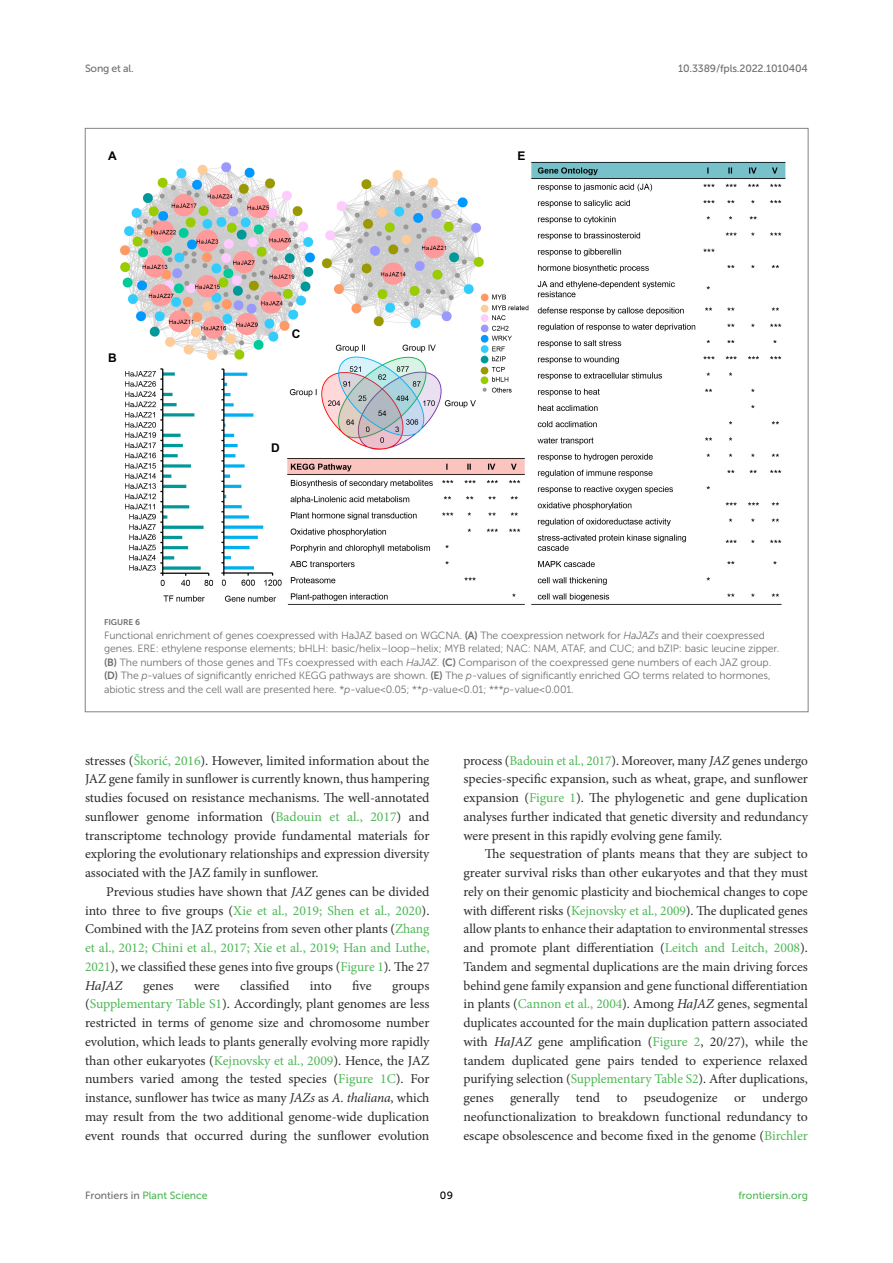
<style>
.page{position:relative;width:893px;height:1263px;background:#fff}
.page>*{position:absolute;margin:0;border:0;box-sizing:border-box;transform-origin:0 0}
.TEXT{font:13.5px/18.8px "Minion Pro";letter-spacing:-.005em;color:#2b2b2a;text-align:justify}
.TEXT_FLUSH{font:13.5px/18.8px "Minion Pro";letter-spacing:-.005em;color:#2b2b2a;text-align:justify}
.t1{font:700 12px "Arial";color:#000}
.FIG_LEG{font:10.5px/13.5px "Museo Sans 300";letter-spacing:-.01em;color:#706f70}
.t2{font:10.5px "Museo Sans 500";color:#4eb855}
.t3{font:10.5px "Museo Sans 500";letter-spacing:-.015em;color:#706f70}
.t4{font:10.5px "Museo Sans 500";color:#000}
.FIG_HD{font:8.25px "Museo Sans 700";letter-spacing:-.01em;color:#706f70}
.s1{font-family:"Museo Sans 700"}
.s2{font-style:italic}
.s3{color:#4eb855}
.s4{color:#706f70}
</style>
<div class="page">
<img style="left:120px;top:161px;width:666px;height:444px">
<p class="t3" style="left:85px;top:63px;width:50px">Song et al.</p>
<p class="t3" style="left:678px;top:63px;width:131px">10.3389/fpls.2022.1010404</p>
<p class="t1" style="left:108px;top:147px;width:10px">A</p>
<p class="t1" style="left:108px;top:349px;width:10px">B</p>
<p class="t1" style="left:292px;top:325px;width:10px">C</p>
<p class="t1" style="left:271px;top:439px;width:10px">D</p>
<p class="t1" style="left:518px;top:147px;width:10px">E</p>
<p class="FIG_HD" style="left:104px;top:618px;width:37px">FIGURE 6</p>
<p class="FIG_LEG" style="left:104px;top:628px;width:677px">Functional enrichment of genes coexpressed with HaJAZ based on WGCNA. <span class="s1">(A)</span> The coexpression network for <span class="s2">HaJAZs</span> and their coexpressed genes. ERE: ethylene response elements; bHLH: basic/helix–loop–helix; MYB related; NAC: NAM, ATAF, and CUC; and bZIP: basic leucine zipper. <span class="s1">(B)</span> The numbers of those genes and TFs coexpressed with each <span class="s2">HaJAZ</span>. <span class="s1">(C)</span> Comparison of the coexpressed gene numbers of each JAZ group. <span class="s1">(D)</span> The <span class="s2">p</span>-values of significantly enriched KEGG pathways are shown. <span class="s1">(E)</span> The <span class="s2">p</span>-values of significantly enriched GO terms related to hormones, abiotic stress and the cell wall are presented here. *<span class="s2">p</span>-value &lt; 0.05; **<span class="s2">p</span>-value &lt; 0.01; ***<span class="s2">p-</span>value &lt; 0.001.</p>
<p class="TEXT_FLUSH" style="left:85px;top:751px;width:346px">stresses (<span class="s3">Škorić, 2016</span>). However, limited information about the JAZ gene family in sunflower is currently known, thus hampering studies focused on resistance mechanisms. The well-annotated sunflower genome information (<span class="s3">Badouin et al., 2017</span>) and transcriptome technology provide fundamental materials for exploring the evolutionary relationships and expression diversity associated with the JAZ family in sunflower.</p>
<p class="TEXT" style="left:85px;top:882px;width:346px;text-indent:21px">Previous studies have shown that <span class="s2">JAZ</span> genes can be divided into three to five groups (<span class="s3">Xie et al., 2019; Shen et al., 2020</span>).<br>Combined with the JAZ proteins from seven other plants (<span class="s3">Zhang et al., 2012; Chini et al., 2017; Xie et al., 2019; Han and Luthe, 2021</span>), we classified these genes into five groups (<span class="s3">Figure 1</span>). The 27<br><span class="s2">HaJAZ</span></p>
<p class="TEXT" style="left:143px;top:976px;width:32px">genes</p>
<p class="TEXT" style="left:194px;top:976px;width:27px">were</p>
<p class="TEXT" style="left:240px;top:976px;width:51px">classified</p>
<p class="TEXT" style="left:310px;top:976px;width:23px">into</p>
<p class="TEXT" style="left:352px;top:976px;width:21px">five</p>
<p class="TEXT" style="left:85px;top:976px;width:346px;text-indent:307px">groups (<span class="s3">Supplementary Table S1</span>). Accordingly, plant genomes are less restricted in terms of genome size and chromosome number evolution, which leads to plants generally evolving more rapidly than other eukaryotes (<span class="s3">Kejnovsky et al., 2009</span>). Hence, the JAZ numbers varied among the tested species (<span class="s3">Figure 1C</span>). For instance, sunflower has twice as many <span class="s2">JAZs</span> as <span class="s2">A. thaliana</span>, which may result from the two additional genome-wide duplication event rounds that occurred during the sunflower evolution</p>
<p class="TEXT" style="left:463px;top:751px;width:346px">process (<span class="s3">Badouin et al., 2017</span>). Moreover, many <span class="s2">JAZ</span> genes undergo species-specific expansion, such as wheat, grape, and sunflower expansion (<span class="s3">Figure 1</span>). The phylogenetic and gene duplication analyses further indicated that genetic diversity and redundancy were present in this rapidly evolving gene family.</p>
<p class="TEXT" style="left:463px;top:845px;width:346px;text-indent:21px">The sequestration of plants means that they are subject to greater survival risks than other eukaryotes and that they must rely on their genomic plasticity and biochemical changes to cope with different risks (<span class="s3">Kejnovsky et al., 2009</span>). The duplicated genes allow plants to enhance their adaptation to environmental stresses and promote plant differentiation (<span class="s3">Leitch and Leitch, 2008</span>).<br>Tandem and segmental duplications are the main driving forces behind gene family expansion and gene functional differentiation in plants (<span class="s3">Cannon et al., 2004</span>). Among <span class="s2">HaJAZ</span> genes, segmental duplicates accounted for the main duplication pattern associated with <span class="s2">HaJAZ</span> gene amplification (<span class="s3">Figure 2</span>, 20/27), while the tandem duplicated gene pairs tended to experience relaxed purifying selection (<span class="s3">Supplementary Table S2</span>). After duplications, genes generally tend to pseudogenize or undergo neofunctionalization to breakdown functional redundancy to escape obsolescence and become fixed in the genome (<span class="s3">Birchler</span></p>
<p class="t2" style="left:85px;top:1190px;width:124px"><span class="s4">Frontiers in</span> Plant Science</p>
<p class="t4" style="left:440px;top:1190px;width:15px">09</p>
<p class="t2" style="left:738px;top:1190px;width:71px">frontiersin.org</p>
</div>
